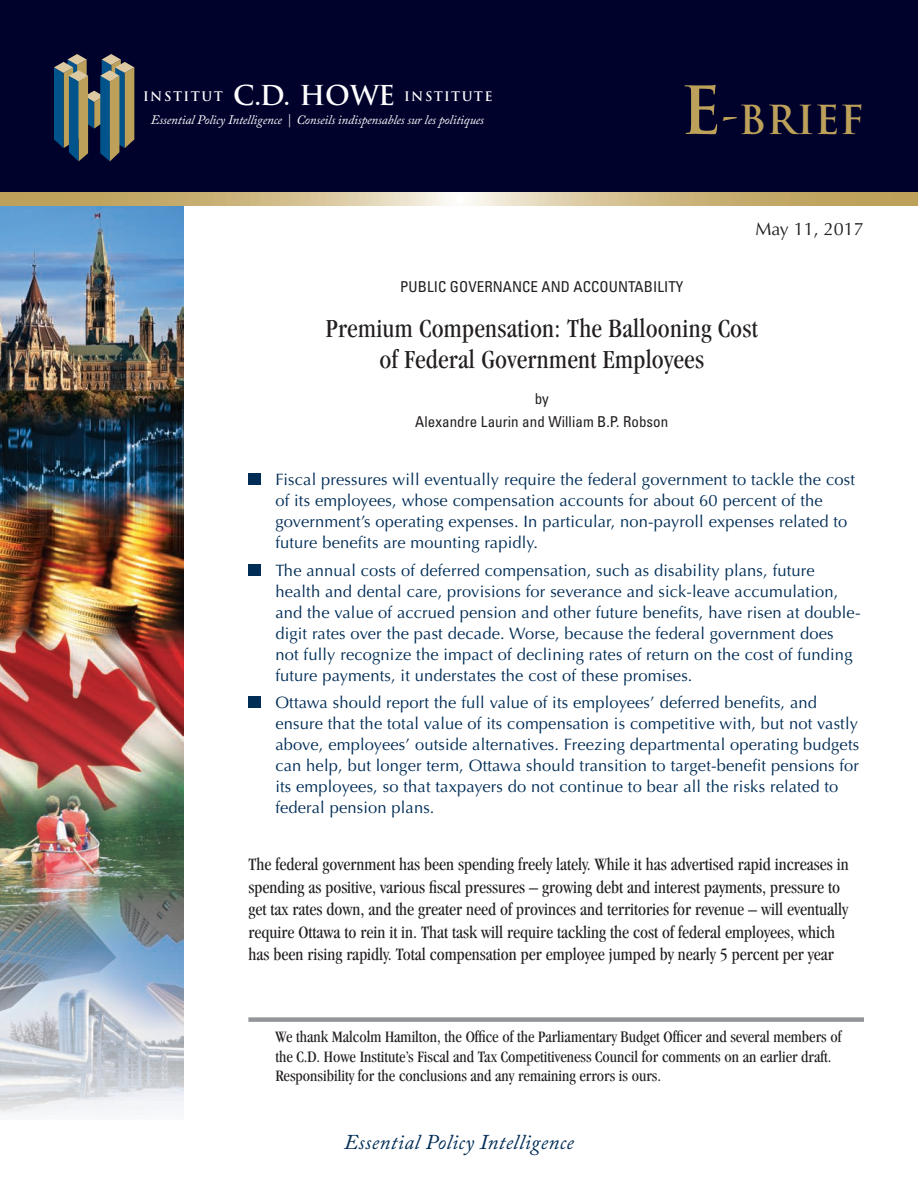
<style>
.page{position:relative;width:918px;height:1188px;background:#fff}
.page>*{position:absolute;margin:0;border:0;box-sizing:border-box;transform-origin:0 0}
.t1{font:700 39px "Trajan";letter-spacing:.01em;color:#bda15a}
.t2{font:condensed 27px/31.5px "Garamond";letter-spacing:.01em;color:#231f20;text-align:center}
.t3{font:italic 21px "Adobe Caslon Pro";letter-spacing:.02em;color:#002d56}
.body_copy{font:condensed 18px/22.5px "Garamond";color:#231f20}
.t4{font:18px "Optima";color:#231f20}
.t5{font:16.5px/21px "Optima";letter-spacing:.01em;color:#002d56}
.foot_note{font:condensed 16.5px/19.5px "Garamond";color:#231f20}
.t6{font:condensed 15px "Univers";letter-spacing:.005em;color:#231f20}
.t7{font:italic 12.9px/23.1px "Adobe Caslon Pro";letter-spacing:-.01em;color:#fff;text-align:center}
.s1{font-family:"Trajan";font-weight:700;font-style:normal}
.s2{font-family:"Trajan";font-weight:700;font-style:normal;font-size:26.7px}
.s3{font-size:64.5px}
</style>
<div class="page">
<div style="left:0;top:0;width:918px;height:192px;background:#00022c"></div>
<img style="left:0;top:205px;width:184px;height:910px">
<svg style="left:54px;top:54px;width:80px;height:107px"></svg>
<svg style="left:0;top:192px;width:918px;height:13px;background:#d0bc8a"></svg>
<div style="left:248px;top:473px;width:12px;height:12px;background:#002d56"></div>
<div style="left:248px;top:564px;width:12px;height:12px;background:#002d56"></div>
<div style="left:248px;top:696px;width:12px;height:12px;background:#002d56"></div>
<div style="left:248px;top:1017px;width:616px;height:5px;background:#939598"></div>
<p class="t7" style="left:143px;top:85px;width:351px"><span class="s1">INSTITUT</span> <span class="s2">C.D. HOWE</span> <span class="s1">INSTITUTE<br></span>Essential Policy Intelligence | Conseils indispensables sur les politiques</p>
<p class="t1" style="left:681px;top:95px;width:185px"><span class="s3">E</span>-BRIEF</p>
<p class="t4" style="left:755px;top:219px;width:110px">May 11, 2017</p>
<p class="t6" style="left:400px;top:277px;width:285px">PUBLIC GOVERNANCE AND ACCOUNTABILITY</p>
<p class="t2" style="left:326px;top:312px;width:434px">Premium Compensation: The Ballooning Cost of Federal Government Employees</p>
<p class="t6" style="left:535px;top:389px;width:16px">by</p>
<p class="t6" style="left:415px;top:412px;width:255px">Alexandre Laurin and William B.P. Robson</p>
<p class="t5" style="left:275px;top:469px;width:581px">Fiscal pressures will eventually require the federal government to tackle the cost of its employees, whose compensation accounts for about 60 percent of the government’s operating expenses. In particular, non-payroll expenses related to future benefits are mounting rapidly.</p>
<p class="t5" style="left:275px;top:560px;width:587px">The annual costs of deferred compensation, such as disability plans, future health and dental care, provisions for severance and sick-leave accumulation, and the value of accrued pension and other future benefits, have risen at double&shy;digit rates over the past decade. Worse, because the federal government does not fully recognize the impact of declining rates of return on the cost of funding future payments, it understates the cost of these promises.</p>
<p class="t5" style="left:275px;top:693px;width:585px">Ottawa should report the full value of its employees’ deferred benefits, and ensure that the total value of its compensation is competitive with, but not vastly above, employees’ outside alternatives. Freezing departmental operating budgets can help, but longer term, Ottawa should transition to target-benefit pensions for its employees, so that taxpayers do not continue to bear all the risks related to federal pension plans.</p>
<p class="body_copy" style="left:248px;top:853px;width:602px">The federal government has been spending freely lately. While it has advertised rapid increases in spending as positive, various fiscal pressures – growing debt and interest payments, pressure to get tax rates down, and the greater need of provinces and territories for revenue – will eventually require Ottawa to rein it in. That task will require tackling the cost of federal employees, which has been rising rapidly. Total compensation per employee jumped by nearly 5 percent per year</p>
<p class="foot_note" style="left:275px;top:1027px;width:567px">We thank Malcolm Hamilton, the Office of the Parliamentary Budget Officer and several members of the C.D. Howe Institute’s Fiscal and Tax Competitiveness Council for comments on an earlier draft.<br>Responsibility for the conclusions and any remaining errors is ours.</p>
<p class="t3" style="left:344px;top:1130px;width:231px">Essential Policy Intelligence</p>
</div>
